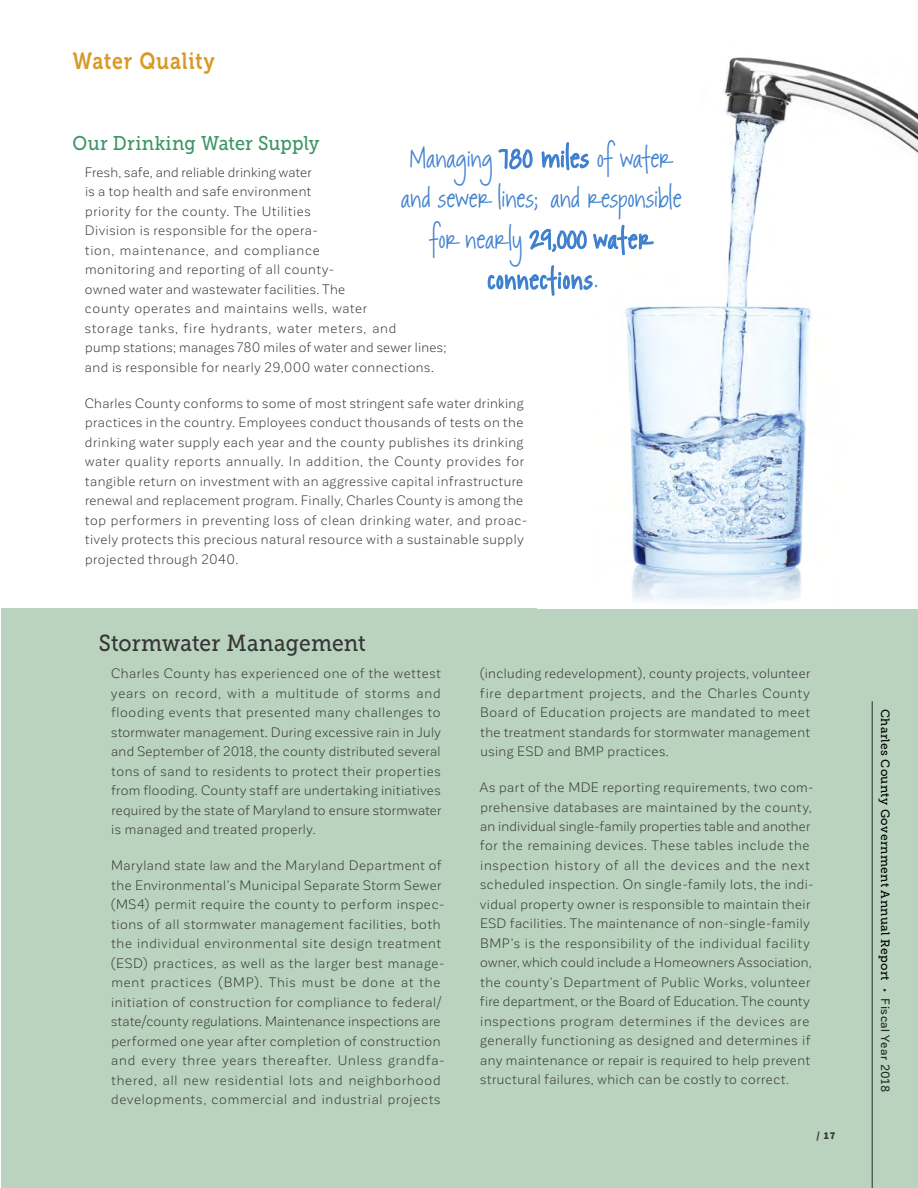
<style>
.page{position:relative;width:918px;height:1188px;background:#fff}
.page>*{position:absolute;margin:0;border:0;box-sizing:border-box;transform-origin:0 0}
.t1{font:24px/40.5px "Rockford";letter-spacing:-.015em;color:#4081cf;text-align:center}
.t2{font:23.4px "Museo 700";letter-spacing:.05em;color:#d89a27;scale:.83 1}
.t3{font:23.1px "Museo Slab 500";letter-spacing:.005em;color:#363636;scale:.91 1}
.t4{font:19.8px "Museo Slab 500";letter-spacing:.01em;color:#3d9468;scale:.91 1}
.t5{font:13.5px/19.5px "Corporative Sans";letter-spacing:.04em;color:#363636}
.t6{font:12px "Museo Slab 500";letter-spacing:.03em;color:#000}
.t7{font:900 10.5px "Source Sans Pro";color:#363636}
.s1{font-family:"Corporative Sans";font-weight:500;color:#363636}
</style>
<div class="page">
<div style="left:2px;top:608px;width:916px;height:580px;background:#b9d3bf"></div>
<img style="left:627px;top:57px;width:291px;height:547px">
<svg style="left:487px;top:122px;width:168px;height:215px"></svg>
<hr style="left:872px;top:701px;width:1px;height:487px;background:#363636">
<h2 class="t2" style="left:73px;top:48px;width:172px">Water Quality</h2>
<h3 class="t4" style="left:73px;top:132px;width:273px">Our Drinking Water Supply</h3>
<p class="t5" style="left:85px;top:163px;width:363px">Fresh, safe, and reliable drinking water<br>is a top health and safe environment<br>priority for the county. The Utilities<br>Division is responsible for the opera-<br>tion, maintenance, and compliance<br>monitoring and reporting of all county-<br>owned water and wastewater facilities. The<br>county operates and maintains wells, water<br>storage tanks, fire hydrants, water meters, and<br>pump stations; manages 780 miles of water and sewer lines; and is responsible for nearly 29,000 water connections.</p>
<p class="t5" style="left:85px;top:394px;width:444px">Charles County conforms to some of most stringent safe water drinking practices in the country. Employees conduct thousands of tests on the drinking water supply each year and the county publishes its drinking water quality reports annually. In addition, the County provides for tangible return on investment with an aggressive capital infrastructure renewal and replacement program. Finally, Charles County is among the top performers in preventing loss of clean drinking water, and proac&shy;tively protects this precious natural resource with a sustainable supply projected through 2040.</p>
<h1 class="t1" style="left:401px;top:138px;width:282px">Managing 780 miles of water and sewer lines; and responsible</h1>
<h3 class="t3" style="left:99px;top:630px;width:295px">Stormwater Management</h3>
<p class="t5" style="left:111px;top:664px;width:332px;text-align:justify">Charles County has experienced one of the wettest years on record, with a multitude of storms and flooding events that presented many challenges to stormwater management. During excessive rain in July and September of 2018, the county distributed several tons of sand to residents to protect their properties from flooding. County staff are undertaking initiatives required by the state of Maryland to ensure stormwater is managed and treated properly.</p>
<p class="t5" style="left:110px;top:856px;width:336px">Maryland state law and the Maryland Department of the Environmental’s Municipal Separate Storm Sewer (MS4) permit require the county to perform inspec&shy;tions of all stormwater management facilities, both the individual environmental site design treatment (ESD) practices, as well as the larger best manage&shy;ment practices (BMP). This must be done at the initiation of construction for compliance to federal/ state/county regulations. Maintenance inspections are performed one year after completion of construction and every three years thereafter. Unless grandfa&shy;thered, all new residential lots and neighborhood developments, commercial and industrial projects</p>
<p class="t5" style="left:479px;top:664px;width:333px;text-align:justify">(including redevelopment), county projects, volunteer fire department projects, and the Charles County Board of Education projects are mandated to meet the treatment standards for stormwater management using ESD and BMP practices.</p>
<p class="t5" style="left:480px;top:778px;width:335px">As part of the MDE reporting requirements, two com&shy;prehensive databases are maintained by the county, an individual single-family properties table and another for the remaining devices. These tables include the inspection history of all the devices and the next scheduled inspection. On single-family lots, the indi&shy;vidual property owner is responsible to maintain their ESD facilities. The maintenance of non-single-family BMP’s is the responsibility of the individual facility owner, which could include a Homeowners Association, the county’s Department of Public Works, volunteer fire department, or the Board of Education. The county inspections program determines if the devices are generally functioning as designed and determines if any maintenance or repair is required to help prevent structural failures, which can be costly to correct.</p>
<p class="t7" style="left:817px;top:1129px;width:20px">/ 17</p>
<p class="t6" style="left:892px;top:709px;width:385px;rotate:90deg">Charles County Government Annual Report <span class="s1">• Fiscal Year 2018</span></p>
</div>
